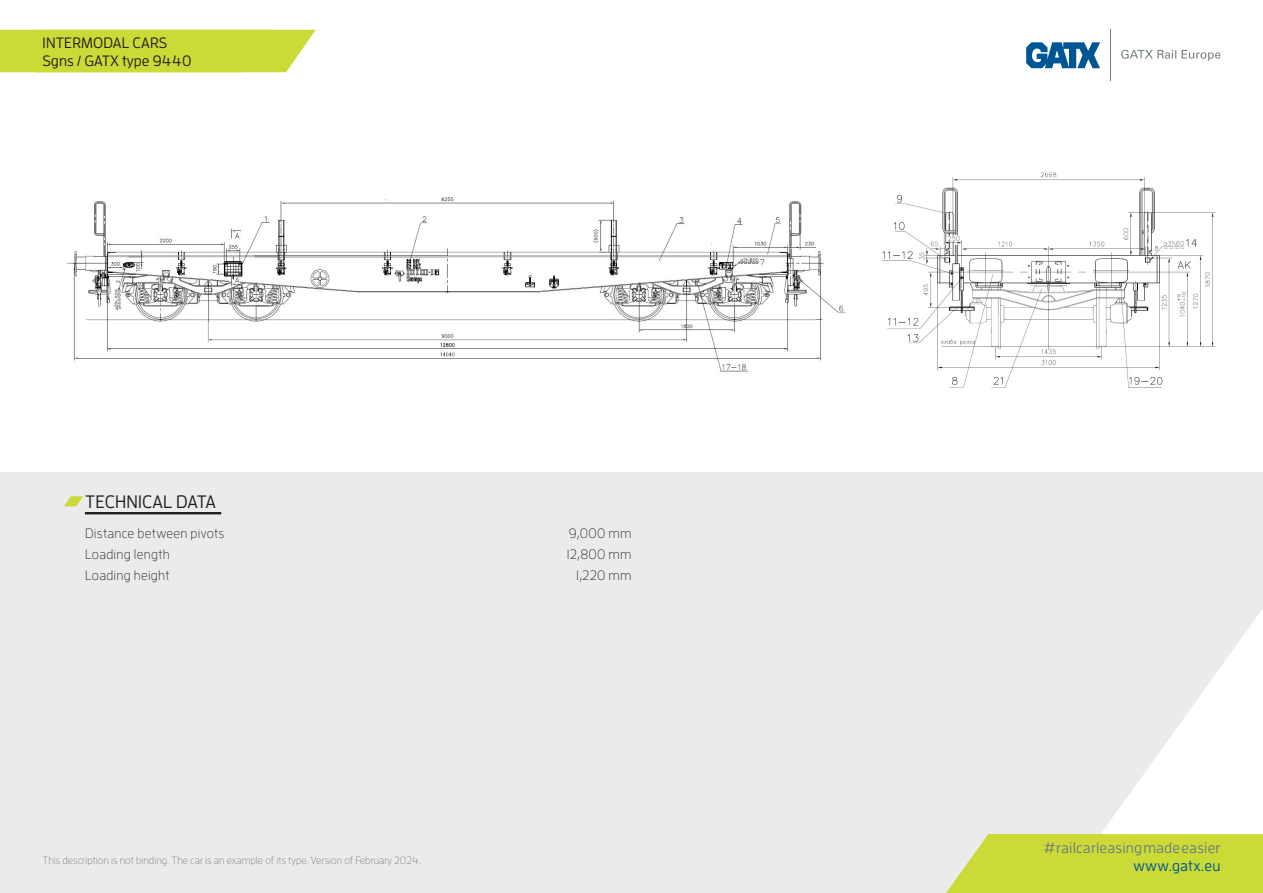
<style>
.page{position:relative;width:1263px;height:893px;background:#fff}
.page>*{position:absolute;margin:0;border:0;box-sizing:border-box;transform-origin:0 0}
.blockheader{font:500 18px "Enzo Pro";letter-spacing:.01em;color:#231f20}
.blockheader-2{font:500 15px/18px "Enzo Pro";color:#231f20}
.t1{font:500 15px "Enzo Pro";letter-spacing:.01em;color:#737c80}
.body_small{font:500 15px "Enzo Pro";letter-spacing:.025em;color:#005594}
.body{font:300 13.5px "Enzo Pro";letter-spacing:.02em;color:#231f20}
.t2{font:300 10.5px "Enzo Pro";color:#737c80}
</style>
<div class="page">
<div style="left:0;top:472px;width:1263px;height:421px;background:#ebebec"></div>
<img style="left:67px;top:197px;width:779px;height:175px">
<img style="left:882px;top:172px;width:334px;height:216px">
<div style="left:946px;top:834px;width:317px;height:59px;background:#cadb37"></div>
<svg style="left:1121px;top:50px;width:99px;height:11px"></svg>
<svg style="left:1026px;top:42px;width:74px;height:26px"></svg>
<hr style="left:1110px;top:30px;width:1px;height:51px;background:#737c80">
<div style="left:0;top:30px;width:316px;height:42px;background:#cadb37"></div>
<div style="left:85px;top:512px;width:136px;height:2px;border:1px solid #231f20"></div>
<svg style="left:64px;top:496px;width:19px;height:10px"></svg>
<p class="blockheader-2" style="left:43px;top:34px;width:150px">INTERMODAL CARS<br>Sgns / GATX type 9440</p>
<p class="blockheader" style="left:85px;top:491px;width:132px">TECHNICAL DATA</p>
<p class="body" style="left:85px;top:525px;width:141px">Distance between pivots</p>
<p class="body" style="left:569px;top:525px;width:64px">9,000 mm</p>
<p class="body" style="left:85px;top:546px;width:86px">Loading length</p>
<p class="body" style="left:567px;top:546px;width:66px">12,800 mm</p>
<p class="body" style="left:85px;top:567px;width:86px">Loading height</p>
<p class="body" style="left:576px;top:567px;width:57px">1,220 mm</p>
<p class="t2" style="left:43px;top:854px;width:380px">This description is not binding. The car is an example of its type. Version of February 2024.</p>
<p class="t1" style="left:1043px;top:838px;width:178px">#railcarleasingmadeeasier</p>
<p class="body_small" style="left:1133px;top:856px;width:88px">www.gatx.eu</p>
</div>
